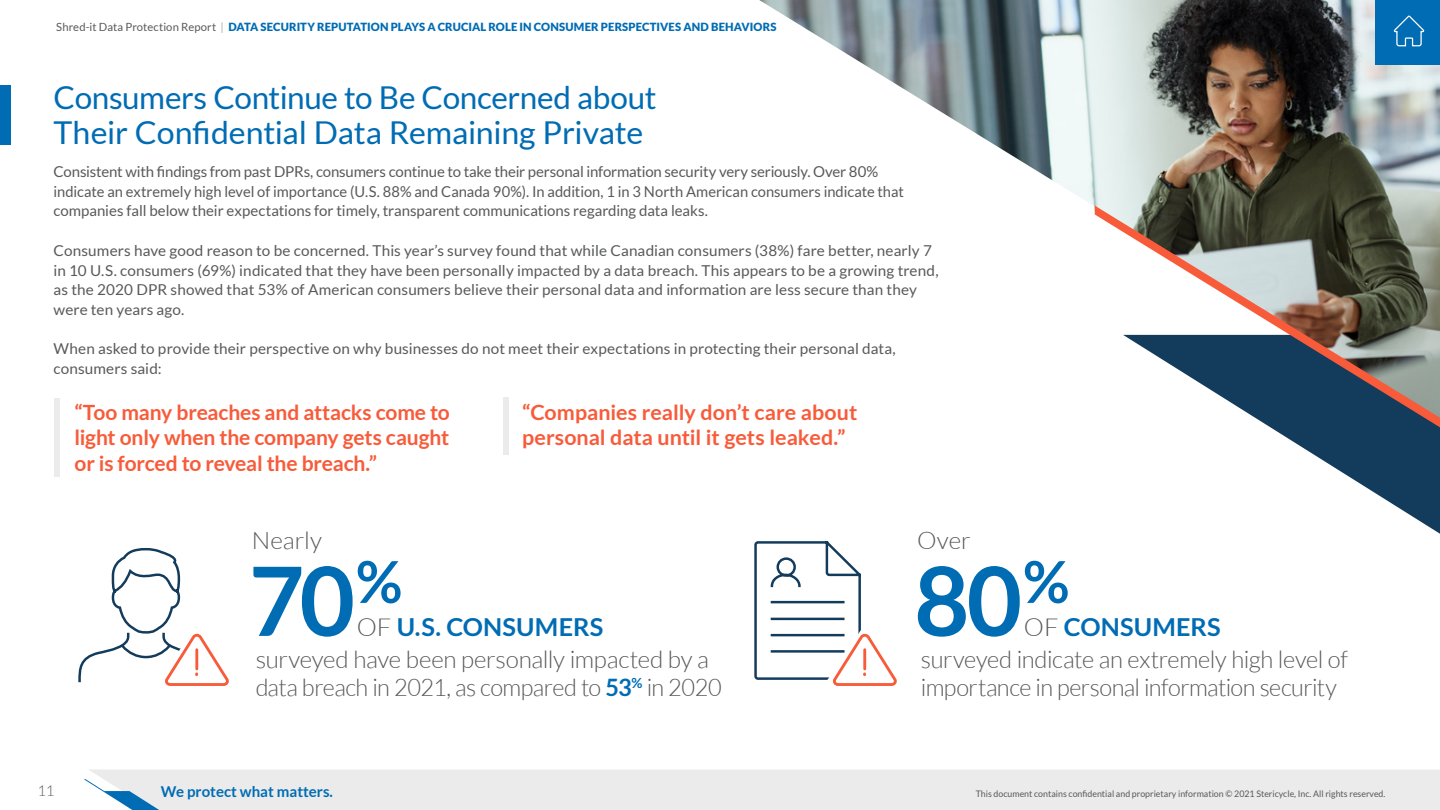
<style>
.page{position:relative;width:1440px;height:810px;background:#fff}
.page>*{position:absolute;margin:0;border:0;box-sizing:border-box;transform-origin:0 0}
.t1{font:700 95.55px "Lato";color:#006cb4}
.t2{font:31.5px/34.5px "Lato";letter-spacing:-.01em;color:#006cb4}
.t3{font:700 24.75px "Lato";letter-spacing:.005em;color:#006cb4}
.t4{font:300 24px/28.8px "Lato";letter-spacing:-.02em;color:#58595b}
.t5{font:700 21px/25.5px "Lato";letter-spacing:-.005em;color:#f85b3a;text-align:justify}
.t6{font:15px/19.5px "Lato";letter-spacing:.005em;color:#58595b}
.t7{font:700 15px "Lato";color:#006cb4}
.t8{font:300 15px "Lato";color:#58595b}
.t9{font:900 11.25px "Lato";letter-spacing:.01em;color:#006cb4}
.t10{font:9px "Lato";color:#58595b}
.s1{font-weight:400;color:#58595b}
.s2{font-weight:400;color:#acacad}
.s3{font-weight:300;color:#58595b}
.s4{font-weight:700;color:#006cb4}
</style>
<div class="page">
<img style="left:759px;top:0;width:681px;height:206px">
<svg style="left:1270px;top:427px;width:170px;height:107px"></svg>
<svg style="left:1094px;top:205px;width:346px;height:222px"></svg>
<div style="left:90px;top:770px;width:1350px;height:40px;background:#ebebeb"></div>
<svg style="left:84px;top:779px;width:75px;height:31px"></svg>
<div style="left:0;top:85px;width:11px;height:60px;background:#006cb4"></div>
<div style="left:54px;top:398px;width:5px;height:79px;background:#ebebeb"></div>
<div style="left:503px;top:397px;width:5px;height:57px;background:#ebebeb"></div>
<svg style="left:78px;top:547px;width:151px;height:139px"></svg>
<svg style="left:754px;top:541px;width:143px;height:145px"></svg>
<div style="left:1375px;top:0;width:65px;height:65px;background:#006cb4"></div>
<svg style="left:1393px;top:15px;width:32px;height:32px"></svg>
<p class="t9" style="left:56px;top:20px;width:722px"><span class="s1">Shred-it Data Protection Report</span> <span class="s2">|</span> DATA SECURITY REPUTATION PLAYS A CRUCIAL ROLE IN CONSUMER PERSPECTIVES AND BEHAVIORS</p>
<h2 class="t2" style="left:54px;top:80px;width:604px">Consumers Continue to Be Concerned about<br>Their Confidential Data Remaining Private</h2>
<p class="t6" style="left:54px;top:162px;width:852px">Consistent with findings from past DPRs, consumers continue to take their personal information security very seriously. Over 80% indicate an extremely high level of importance (U.S. 88% and Canada 90%). In addition, 1 in 3 North American consumers indicate that companies fall below their expectations for timely, transparent communications regarding data leaks.</p>
<p class="t6" style="left:54px;top:241px;width:886px">Consumers have good reason to be concerned. This year’s survey found that while Canadian consumers (38%) fare better, nearly 7 in 10 U.S. consumers (69%) indicated that they have been personally impacted by a data breach. This appears to be a growing trend, as the 2020 DPR showed that 53% of American consumers believe their personal data and information are less secure than they were ten years ago.</p>
<p class="t6" style="left:54px;top:339px;width:844px">When asked to provide their perspective on why businesses do not meet their expectations in protecting their personal data, consumers said:</p>
<h3 class="t5" style="left:75px;top:399px;width:377px">“Too many breaches and attacks come to light only when the company gets caught or is forced to reveal the breach.”</h3>
<h3 class="t5" style="left:522px;top:399px;width:337px">“Companies really don’t care about personal data until it gets leaked.”</h3>
<h3 class="t4" style="left:252px;top:527px;width:72px">Nearly</h3>
<h3 class="t4" style="left:917px;top:527px;width:55px">Over</h3>
<h1 class="t1" style="left:249px;top:546px;width:155px">70<sup>%</sup></h1>
<h3 class="t3" style="left:357px;top:613px;width:248px"><span class="s3">OF</span> U.S. CONSUMERS</h3>
<h1 class="t1" style="left:914px;top:546px;width:157px">80<sup>%</sup></h1>
<h3 class="t3" style="left:1024px;top:613px;width:198px"><span class="s3">OF</span> CONSUMERS</h3>
<h3 class="t4" style="left:256px;top:645px;width:468px">surveyed have been personally impacted by a data breach in 2021, as compared to <span class="s4">53</span><sup>%</sup> in 2020</h3>
<h3 class="t4" style="left:921px;top:645px;width:429px">surveyed indicate an extremely high level of importance in personal information security</h3>
<p class="t8" style="left:38px;top:782px;width:18px">11</p>
<p class="t7" style="left:161px;top:783px;width:174px">We protect what matters.</p>
<p class="t10" style="left:975px;top:789px;width:411px">This document contains confidential and proprietary information © 2021 Stericycle, Inc. All rights reserved.</p>
</div>
